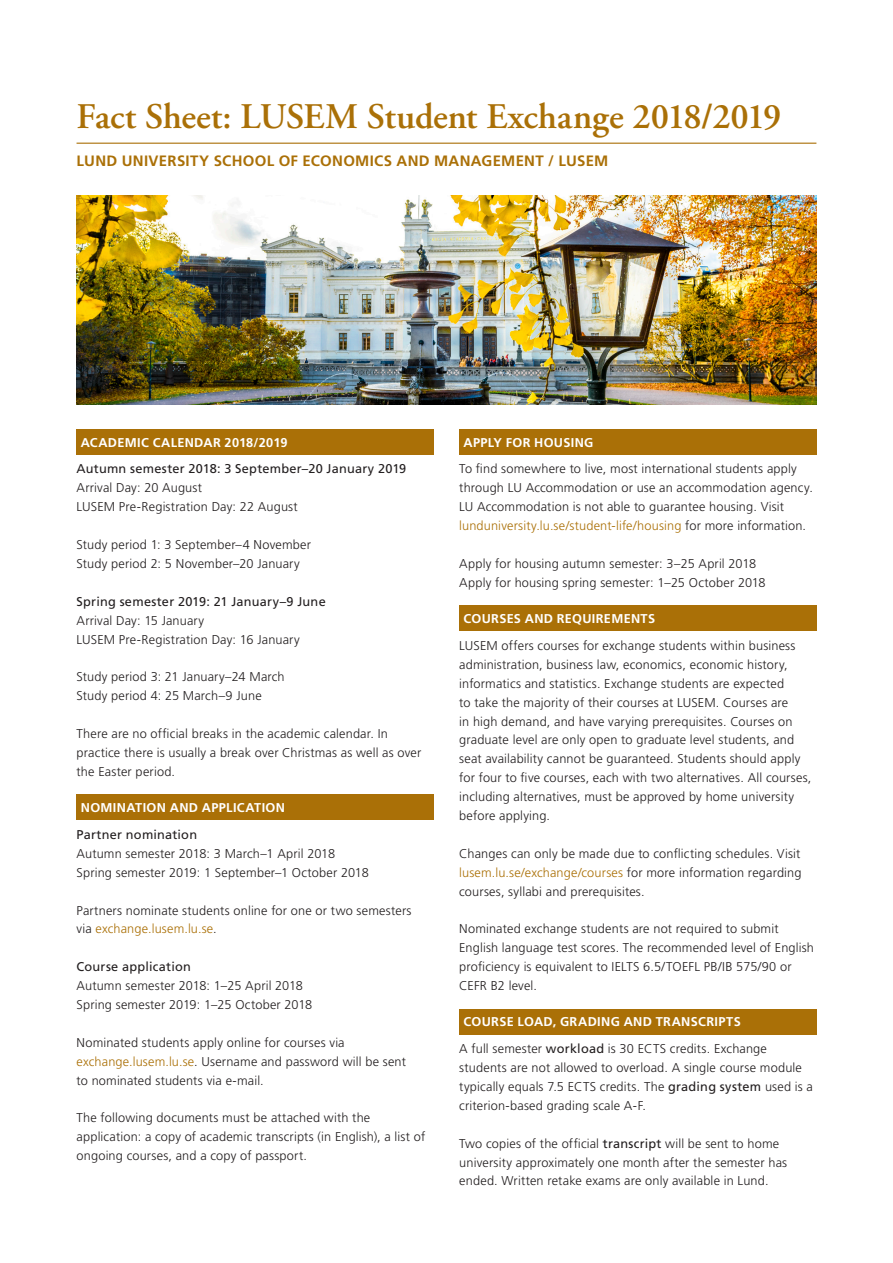
<style>
.page{position:relative;width:893px;height:1263px;background:#fff}
.page>*{position:absolute;margin:0;border:0;box-sizing:border-box;transform-origin:0 0}
.Rubrik_24_p{font:600 36px "Adobe Garamond Pro";letter-spacing:-.005em;color:#aa7007}
.Underrad_till_24_p{font:700 15px "Frutiger LT Std";letter-spacing:.02em;color:#aa7007}
.Svart_Brödtext_utan{font:300 12.75px/18.9px "Frutiger LT Std";letter-spacing:.015em;color:#231f20}
.Brons_Underrubrik_1{font:700 12.75px "Frutiger LT Std";letter-spacing:.025em;color:#fff}
.Svart_Brödtext_utan-2{font:12.75px "Frutiger LT Std";letter-spacing:.02em;color:#231f20}
.s1{color:#aa7007}
.s2{font-weight:400}
</style>
<div class="page">
<hr style="left:77px;top:143px;width:739px;height:1px;background:#aa7007">
<img style="left:77px;top:196px;width:739px;height:208px">
<div style="left:77px;top:429px;width:357px;height:26px;background:#aa7007"></div>
<div style="left:77px;top:795px;width:357px;height:25px;background:#aa7007"></div>
<div style="left:459px;top:606px;width:357px;height:25px;background:#aa7007"></div>
<div style="left:459px;top:1009px;width:357px;height:25px;background:#aa7007"></div>
<div style="left:459px;top:429px;width:357px;height:26px;background:#aa7007"></div>
<p class="Rubrik_24_p" style="left:77px;top:96px;width:706px">Fact Sheet: LUSEM Student Exchange 2018/2019</p>
<p class="Underrad_till_24_p" style="left:77px;top:152px;width:533px">LUND UNIVERSITY SCHOOL OF ECONOMICS AND MANAGEMENT / LUSEM</p>
<p class="Brons_Underrubrik_1" style="left:81px;top:435px;width:208px">ACADEMIC CALENDAR 2018/2019</p>
<p class="Svart_Brödtext_utan-2" style="left:77px;top:462px;width:331px">Autumn semester 2018: 3 September–20 January 2019</p>
<p class="Svart_Brödtext_utan" style="left:77px;top:479px;width:127px">Arrival Day: 20 August</p>
<p class="Svart_Brödtext_utan" style="left:77px;top:498px;width:223px">LUSEM Pre-Registration Day: 22 August</p>
<p class="Svart_Brödtext_utan" style="left:77px;top:535px;width:236px">Study period 1: 3 September–4 November</p>
<p class="Svart_Brödtext_utan" style="left:77px;top:554px;width:225px">Study period 2: 5 November–20 January</p>
<p class="Svart_Brödtext_utan-2" style="left:77px;top:594px;width:251px">Spring semester 2019: 21 January–9 June</p>
<p class="Svart_Brödtext_utan" style="left:77px;top:611px;width:129px">Arrival Day: 15 January</p>
<p class="Svart_Brödtext_utan" style="left:77px;top:630px;width:225px">LUSEM Pre-Registration Day: 16 January</p>
<p class="Svart_Brödtext_utan" style="left:77px;top:668px;width:210px">Study period 3: 21 January–24 March</p>
<p class="Svart_Brödtext_utan" style="left:77px;top:687px;width:187px">Study period 4: 25 March–9 June</p>
<p class="Svart_Brödtext_utan" style="left:77px;top:724px;width:346px">There are no official breaks in the academic calendar. In practice there is usually a break over Christmas as well as over the Easter period.</p>
<p class="Brons_Underrubrik_1" style="left:81px;top:800px;width:206px">NOMINATION AND APPLICATION</p>
<p class="Svart_Brödtext_utan-2" style="left:77px;top:827px;width:122px">Partner nomination</p>
<p class="Svart_Brödtext_utan" style="left:77px;top:844px;width:260px">Autumn semester 2018: 3 March–1 April 2018</p>
<p class="Svart_Brödtext_utan" style="left:77px;top:863px;width:294px">Spring semester 2019: 1 September–1 October 2018</p>
<p class="Svart_Brödtext_utan" style="left:77px;top:901px;width:337px">Partners nominate students online for one or two semesters via <span class="s1">exchange.lusem.lu.se</span>.</p>
<p class="Svart_Brödtext_utan-2" style="left:77px;top:959px;width:116px">Course application</p>
<p class="Svart_Brödtext_utan" style="left:77px;top:976px;width:228px">Autumn semester 2018: 1–25 April 2018</p>
<p class="Svart_Brödtext_utan" style="left:77px;top:995px;width:237px">Spring semester 2019: 1–25 October 2018</p>
<p class="Svart_Brödtext_utan" style="left:77px;top:1033px;width:331px">Nominated students apply online for courses via <span class="s1">exchange.lusem.lu.se</span>. Username and password will be sent to nominated students via e-mail.</p>
<p class="Svart_Brödtext_utan" style="left:77px;top:1109px;width:350px">The following documents must be attached with the application: a copy of academic transcripts (in English), a list of ongoing courses, and a copy of passport.</p>
<p class="Brons_Underrubrik_1" style="left:463px;top:435px;width:131px">APPLY FOR HOUSING</p>
<p class="Svart_Brödtext_utan" style="left:459px;top:460px;width:355px">To find somewhere to live, most international students apply through LU Accommodation or use an accommodation agency.</p>
<p class="Svart_Brödtext_utan" style="left:459px;top:498px;width:348px">LU Accommodation is not able to guarantee housing. Visit <span class="s1">lunduniversity.lu.se/student-life/housing</span> for more information.</p>
<p class="Svart_Brödtext_utan" style="left:459px;top:554px;width:298px">Apply for housing autumn semester: 3–25 April 2018</p>
<p class="Svart_Brödtext_utan" style="left:459px;top:573px;width:308px">Apply for housing spring semester: 1–25 October 2018</p>
<p class="Brons_Underrubrik_1" style="left:463px;top:611px;width:193px">COURSES AND REQUIREMENTS</p>
<p class="Svart_Brödtext_utan" style="left:459px;top:636px;width:354px">LUSEM offers courses for exchange students within business administration, business law, economics, economic history, informatics and statistics. Exchange students are expected<br>to take the majority of their courses at LUSEM. Courses are<br>in high demand, and have varying prerequisites. Courses on graduate level are only open to graduate level students, and seat availability cannot be guaranteed. Students should apply for four to five courses, each with two alternatives. All courses, including alternatives, must be approved by home university before applying.</p>
<p class="Svart_Brödtext_utan" style="left:459px;top:844px;width:344px;text-align:justify">Changes can only be made due to conflicting schedules. Visit <span class="s1">lusem.lu.se/exchange/courses</span> for more information regarding courses, syllabi and prerequisites.</p>
<p class="Svart_Brödtext_utan" style="left:459px;top:920px;width:356px">Nominated exchange students are not required to submit English language test scores. The recommended level of English proficiency is equivalent to IELTS 6.5/TOEFL PB/IB 575/90 or CEFR B2 level.</p>
<p class="Brons_Underrubrik_1" style="left:463px;top:1014px;width:279px">COURSE LOAD, GRADING AND TRANSCRIPTS</p>
<p class="Svart_Brödtext_utan" style="left:459px;top:1039px;width:355px">A full semester <span class="s2">workload</span> is 30 ECTS credits. Exchange students are not allowed to overload. A single course module typically equals 7.5 ECTS credits. The <span class="s2">grading system</span> used is a criterion-based grading scale A-F.</p>
<p class="Svart_Brödtext_utan" style="left:459px;top:1134px;width:329px">Two copies of the official <span class="s2">transcript</span> will be sent to home university approximately one month after the semester has ended. Written retake exams are only available in Lund.</p>
</div>
